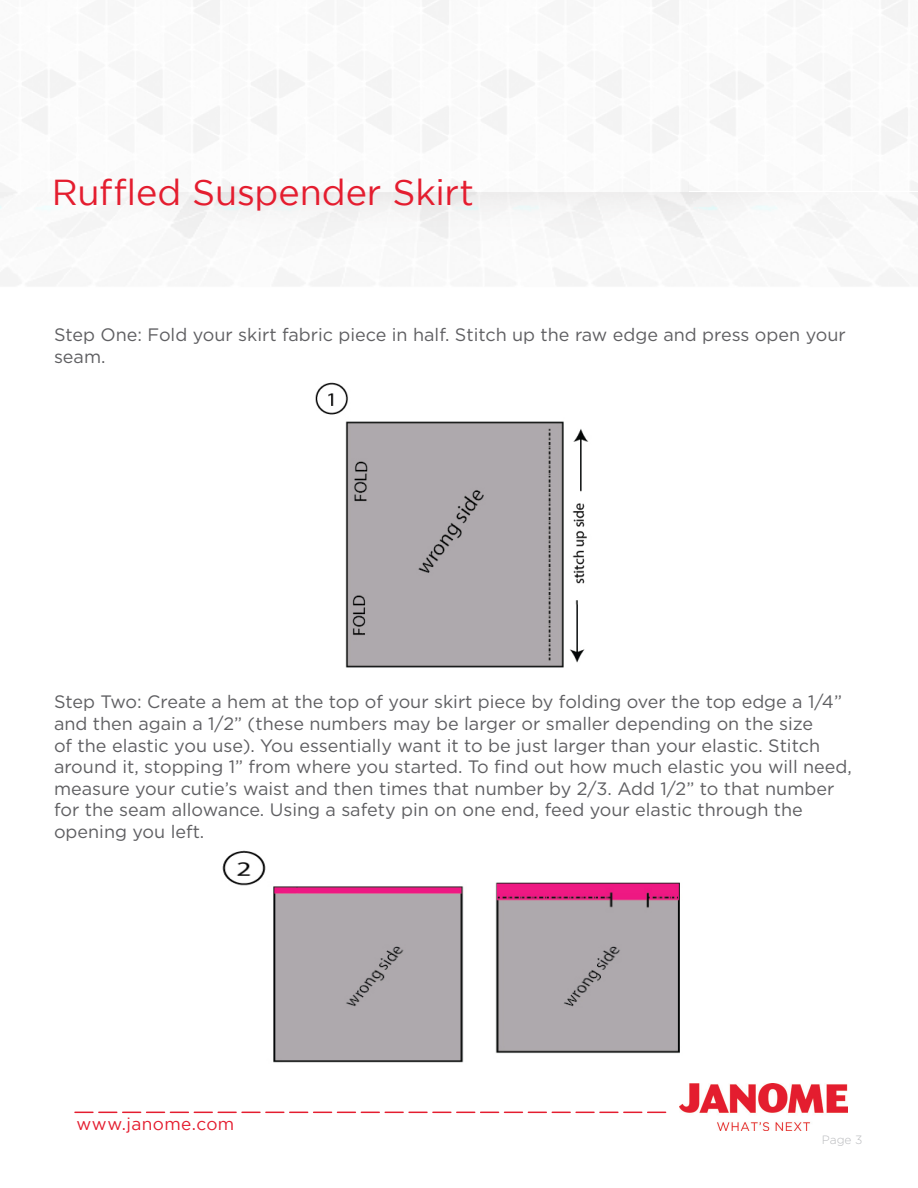
<style>
.page{position:relative;width:918px;height:1188px;background:#fff}
.page>*{position:absolute;margin:0;border:0;box-sizing:border-box;transform-origin:0 0}
.t1{font:36px "Gotham";color:#e41d2f}
.t2{font:18px/21.6px "Gotham HTF";color:#5f5f62}
.t3{font:17.25px "Gotham";letter-spacing:.025em;color:#e41d2f}
.t4{font:300 12px "Gotham HTF";color:#babbbe}
</style>
<div class="page">
<svg style="left:51px;top:192px;width:816px;height:66px"></svg>
<img style="left:680px;top:1084px;width:167px;height:46px">
<svg style="left:75px;top:1112px;width:591px;height:1px"></svg>
<img style="left:315px;top:382px;width:274px;height:286px">
<img style="left:222px;top:850px;width:458px;height:213px">
<p class="t1" style="left:52px;top:172px;width:424px">Ruffled Suspender Skirt</p>
<p class="t2" style="left:54px;top:324px;width:793px">Step One: Fold your skirt fabric piece in half. Stitch up the raw edge and press open your seam.</p>
<p class="t2" style="left:54px;top:691px;width:799px">Step Two: Create a hem at the top of your skirt piece by folding over the top edge a 1/4” and then again a 1/2” (these numbers may be larger or smaller depending on the size<br>of the elastic you use). You essentially want it to be just larger than your elastic. Stitch around it, stopping 1” from where you started. To find out how much elastic you will need, measure your cutie’s waist and then times that number by 2/3. Add 1/2” to that number for the seam allowance. Using a safety pin on one end, feed your elastic through the opening you left.</p>
<p class="t3" style="left:76px;top:1115px;width:159px">www.janome.com</p>
<p class="t4" style="left:822px;top:1133px;width:42px">Page 3</p>
</div>
